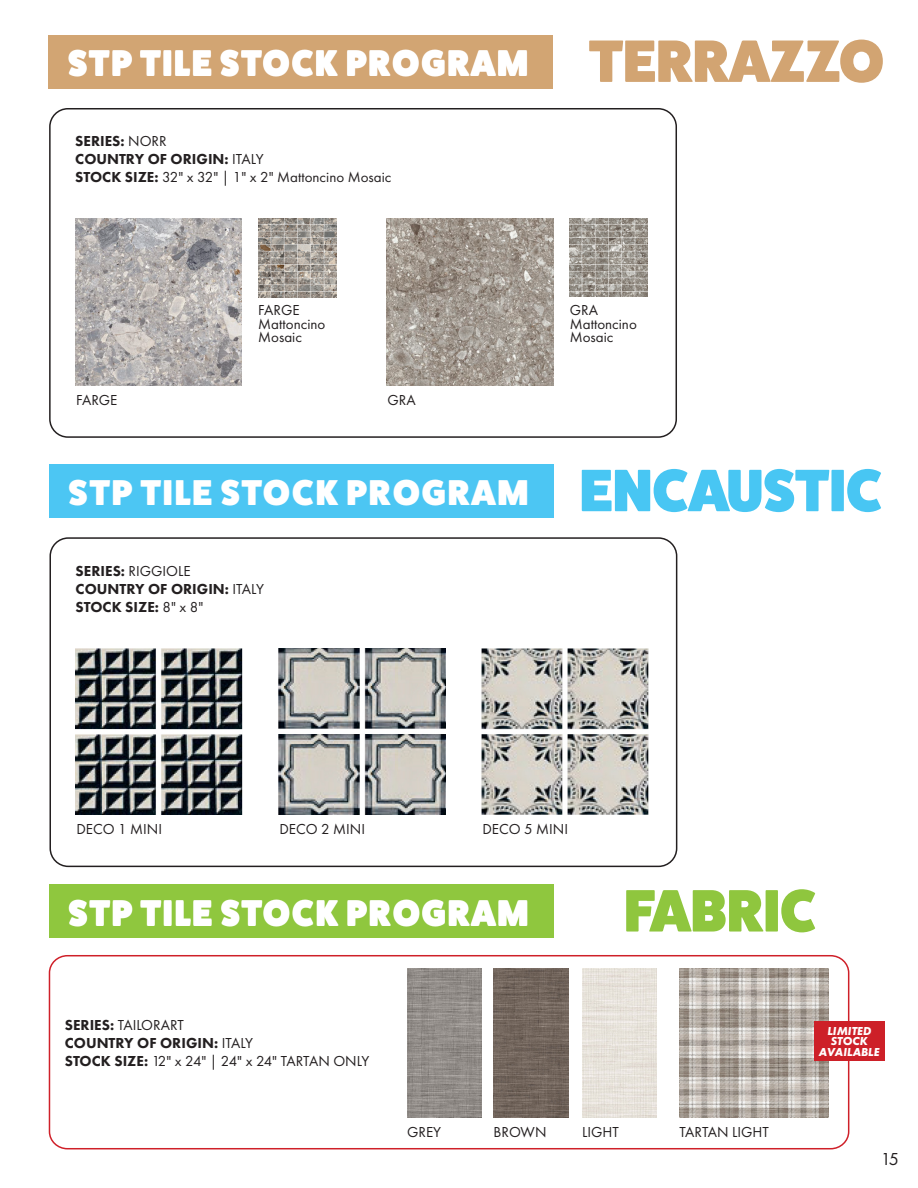
<style>
.page{position:relative;width:918px;height:1188px;background:#fff}
.page>*{position:absolute;margin:0;border:0;box-sizing:border-box;transform-origin:0 0}
.t1{font:800 60px "Fat Frank";color:#48c6f3}
.t2{font:800 60px "Fat Frank";color:#d2a472}
.t3{font:800 60px "Fat Frank";color:#8fc63e}
.t4{font:800 36px "Fat Frank";letter-spacing:.05em;color:#fff}
.t5{font:18px "Futura PT";color:#231f20}
.t6{font:15px "Futura PT";color:#231f20}
.t7{font:800 15px "Futura PT";color:#231f20}
.t8{font:15px "Futura PT";letter-spacing:-.04em;color:#231f20}
.t9{font:italic 700 12px "Futura PT";color:#fff}
.s1{font-weight:400}
.s2{font-weight:800}
</style>
<div class="page">
<div style="left:49px;top:35px;width:504px;height:54px;background:#d2a573"></div>
<img style="left:75px;top:219px;width:167px;height:167px">
<img style="left:258px;top:219px;width:78px;height:78px">
<img style="left:387px;top:219px;width:167px;height:167px">
<img style="left:570px;top:219px;width:78px;height:78px">
<div style="left:49px;top:108px;width:628px;height:330px;border:2px solid #231f20;border-radius:18px"></div>
<div style="left:49px;top:464px;width:505px;height:54px;background:#4cc6f3"></div>
<img style="left:76px;top:648px;width:166px;height:167px">
<img style="left:279px;top:648px;width:166px;height:167px">
<img style="left:482px;top:648px;width:166px;height:167px">
<div style="left:50px;top:537px;width:627px;height:330px;border:2px solid #231f20;border-radius:18px"></div>
<div style="left:49px;top:884px;width:505px;height:54px;background:#8fc73e"></div>
<img style="left:582px;top:968px;width:75px;height:150px">
<img style="left:494px;top:968px;width:74px;height:150px">
<img style="left:407px;top:968px;width:75px;height:150px">
<img style="left:680px;top:968px;width:149px;height:150px">
<div style="left:49px;top:955px;width:800px;height:194px;border:2px solid #cf2029;border-radius:18px"></div>
<div style="left:814px;top:1022px;width:71px;height:39px;background:#cd2028"></div>
<p class="t4" style="left:68px;top:43px;width:462px">STP TILE STOCK PROGRAM</p>
<p class="t2" style="left:589px;top:27px;width:297px">TERRAZZO</p>
<p class="t7" style="left:75px;top:132px;width:93px">SERIES: <span class="s1">NORR</span></p>
<p class="t7" style="left:75px;top:150px;width:190px">COUNTRY OF ORIGIN: <span class="s1">ITALY</span></p>
<p class="t6" style="left:75px;top:168px;width:318px"><span class="s2">STOCK SIZE:</span> 32" x 32" | 1" x 2" Mattoncino Mosaic</p>
<p class="t6" style="left:76px;top:391px;width:43px">FARGE</p>
<p class="t6" style="left:258px;top:301px;width:43px">FARGE</p>
<p class="t6" style="left:258px;top:315px;width:69px">Mattoncino</p>
<p class="t6" style="left:258px;top:328px;width:45px">Mosaic</p>
<p class="t6" style="left:388px;top:391px;width:30px">GRA</p>
<p class="t6" style="left:570px;top:301px;width:30px">GRA</p>
<p class="t6" style="left:570px;top:315px;width:69px">Mattoncino</p>
<p class="t6" style="left:570px;top:328px;width:45px">Mosaic</p>
<p class="t4" style="left:69px;top:473px;width:462px">STP TILE STOCK PROGRAM</p>
<p class="t1" style="left:580px;top:457px;width:304px">ENCAUSTIC</p>
<p class="t6" style="left:76px;top:562px;width:117px"><span class="s2">SERIES:</span> RIGGIOLE</p>
<p class="t7" style="left:76px;top:579px;width:190px">COUNTRY OF ORIGIN: <span class="s1">ITALY</span></p>
<p class="t7" style="left:76px;top:597px;width:129px">STOCK SIZE: <span class="s1">8" x 8"</span></p>
<p class="t6" style="left:76px;top:821px;width:87px">DECO 1 MINI</p>
<p class="t6" style="left:279px;top:821px;width:87px">DECO 2 MINI</p>
<p class="t6" style="left:482px;top:821px;width:87px">DECO 5 MINI</p>
<p class="t4" style="left:69px;top:893px;width:462px">STP TILE STOCK PROGRAM</p>
<p class="t3" style="left:624px;top:877px;width:194px">FABRIC</p>
<p class="t6" style="left:65px;top:1016px;width:121px"><span class="s2">SERIES:</span> TAILORART</p>
<p class="t7" style="left:65px;top:1033px;width:190px">COUNTRY OF ORIGIN: <span class="s1">ITALY</span></p>
<p class="t8" style="left:65px;top:1052px;width:306px"><span class="s2">STOCK SIZE:</span> 12" x 24" | 24" x 24" TARTAN ONLY</p>
<p class="t6" style="left:407px;top:1123px;width:36px">GREY</p>
<p class="t6" style="left:494px;top:1123px;width:54px">BROWN</p>
<p class="t6" style="left:582px;top:1123px;width:38px">LIGHT</p>
<p class="t6" style="left:680px;top:1123px;width:91px">TARTAN LIGHT</p>
<p class="t9" style="left:827px;top:1023px;width:46px">LIMITED</p>
<p class="t9" style="left:831px;top:1034px;width:38px">STOCK</p>
<p class="t9" style="left:819px;top:1044px;width:62px">AVAILABLE</p>
<p class="t5" style="left:881px;top:1148px;width:20px">15</p>
</div>
